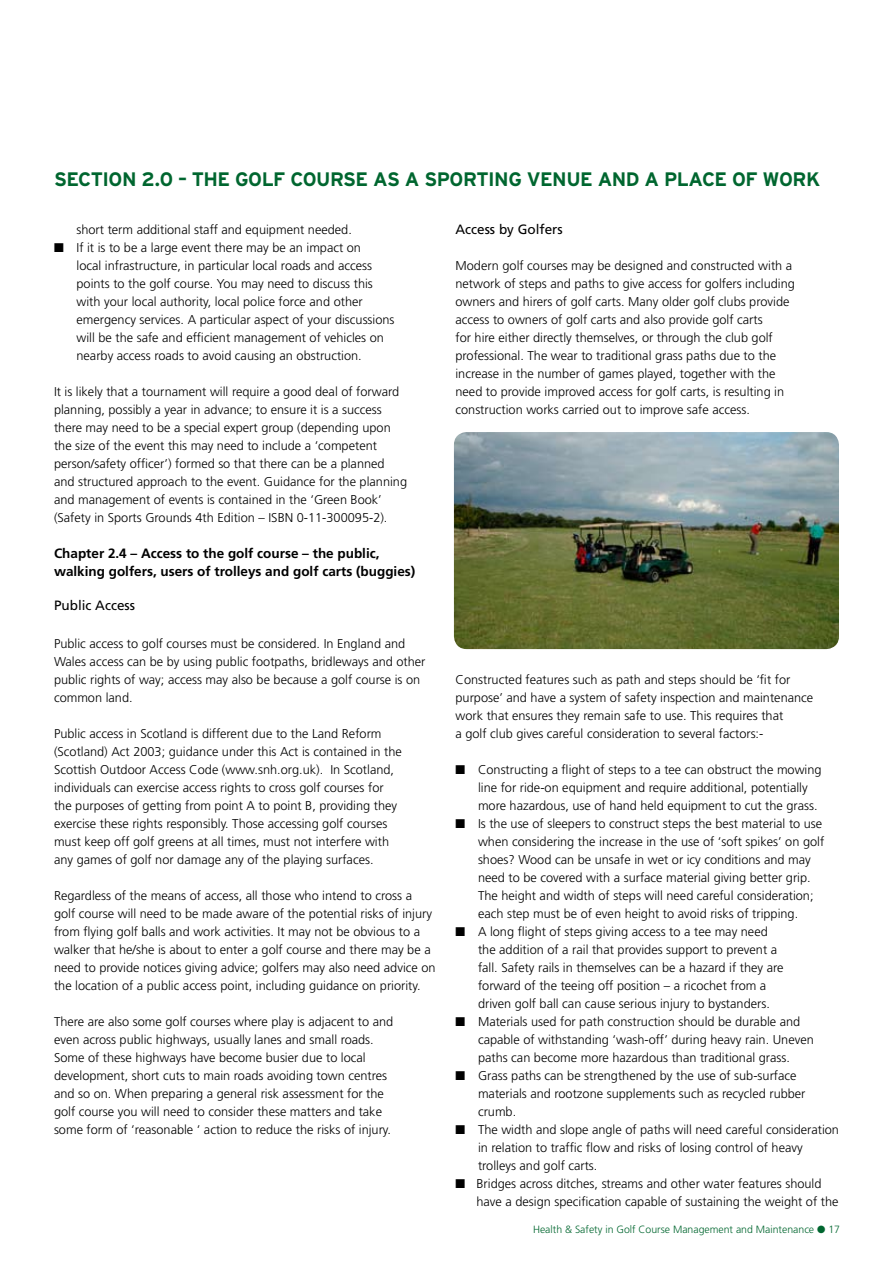
<style>
.page{position:relative;width:893px;height:1263px;background:#fff}
.page>*{position:absolute;margin:0;border:0;box-sizing:border-box;transform-origin:0 0}
.t1{font:700 19.5px "Interstate";letter-spacing:-.025em;color:#00662f}
.t2{font:700 13.5px/18px "Frutiger";color:#000}
.t3{font:13.5px "Frutiger";color:#000}
.t4{font:300 12.75px/18px "Frutiger";color:#000}
.t5{font:300 10.5px "Frutiger";color:#00662f}
</style>
<div class="page">
<img style="left:454px;top:432px;width:385px;height:217px">
<h1 class="t1" style="left:54px;top:168px;width:768px">SECTION 2.0 – THE GOLF COURSE AS A SPORTING VENUE AND A PLACE OF WORK</h1>
<p class="t4" style="left:76px;top:221px;width:277px">short term additional staff and equipment needed.</p>
<p class="t4" style="left:76px;top:239px;width:320px;text-indent:-23px">■ If it is to be a large event there may be an impact on<br>local infrastructure, in particular local roads and access points to the golf course. You may need to discuss this with your local authority, local police force and other emergency services. A particular aspect of your discussions will be the safe and efficient management of vehicles on nearby access roads to avoid causing an obstruction.</p>
<p class="t4" style="left:54px;top:383px;width:355px">It is likely that a tournament will require a good deal of forward planning, possibly a year in advance; to ensure it is a success there may need to be a special expert group (depending upon the size of the event this may need to include a ‘competent person/safety officer’) formed so that there can be a planned and structured approach to the event. Guidance for the planning and management of events is contained in the ‘Green Book’ (Safety in Sports Grounds 4th Edition – ISBN 0-11-300095-2).</p>
<p class="t2" style="left:54px;top:544px;width:363px">Chapter 2.4 – Access to the golf course – the public, walking golfers, users of trolleys and golf carts (buggies)</p>
<p class="t3" style="left:54px;top:598px;width:82px">Public Access</p>
<p class="t4" style="left:54px;top:635px;width:373px">Public access to golf courses must be considered. In England and Wales access can be by using public footpaths, bridleways and other public rights of way; access may also be because a golf course is on common land.</p>
<p class="t4" style="left:54px;top:725px;width:349px">Public access in Scotland is different due to the Land Reform (Scotland) Act 2003; guidance under this Act is contained in the Scottish Outdoor Access Code (www.snh.org.uk). In Scotland, individuals can exercise access rights to cross golf courses for the purposes of getting from point A to point B, providing they exercise these rights responsibly. Those accessing golf courses must keep off golf greens at all times, must not interfere with any games of golf nor damage any of the playing surfaces.</p>
<p class="t4" style="left:54px;top:887px;width:383px">Regardless of the means of access, all those who intend to cross a golf course will need to be made aware of the potential risks of injury from flying golf balls and work activities. It may not be obvious to a walker that he/she is about to enter a golf course and there may be a need to provide notices giving advice; golfers may also need advice on the location of a public access point, including guidance on priority.</p>
<p class="t4" style="left:54px;top:1013px;width:341px">There are also some golf courses where play is adjacent to and even across public highways, usually lanes and small roads.<br>Some of these highways have become busier due to local development, short cuts to main roads avoiding town centres and so on. When preparing a general risk assessment for the golf course you will need to consider these matters and take some form of ‘reasonable ‘ action to reduce the risks of injury.</p>
<p class="t3" style="left:455px;top:221px;width:109px">Access by Golfers</p>
<p class="t4" style="left:455px;top:257px;width:341px">Modern golf courses may be designed and constructed with a network of steps and paths to give access for golfers including owners and hirers of golf carts. Many older golf clubs provide access to owners of golf carts and also provide golf carts<br>for hire either directly themselves, or through the club golf professional. The wear to traditional grass paths due to the increase in the number of games played, together with the need to provide improved access for golf carts, is resulting in construction works carried out to improve safe access.</p>
<p class="t4" style="left:455px;top:671px;width:359px">Constructed features such as path and steps should be ‘fit for purpose’ and have a system of safety inspection and maintenance work that ensures they remain safe to use. This requires that<br>a golf club gives careful consideration to several factors:-</p>
<p class="t4" style="left:478px;top:761px;width:345px;text-indent:-23px">■ Constructing a flight of steps to a tee can obstruct the mowing line for ride-on equipment and require additional, potentially more hazardous, use of hand held equipment to cut the grass.</p>
<p class="t4" style="left:478px;top:815px;width:348px;text-indent:-23px">■ Is the use of sleepers to construct steps the best material to use when considering the increase in the use of ‘soft spikes’ on golf shoes? Wood can be unsafe in wet or icy conditions and may need to be covered with a surface material giving better grip.<br>The height and width of steps will need careful consideration; each step must be of even height to avoid risks of tripping.</p>
<p class="t4" style="left:478px;top:923px;width:307px;text-indent:-23px">■ A long flight of steps giving access to a tee may need the addition of a rail that provides support to prevent a fall. Safety rails in themselves can be a hazard if they are forward of the teeing off position – a ricochet from a driven golf ball can cause serious injury to bystanders.</p>
<p class="t4" style="left:478px;top:1013px;width:337px;text-indent:-23px">■ Materials used for path construction should be durable and capable of withstanding ‘wash-off’ during heavy rain. Uneven paths can become more hazardous than traditional grass.</p>
<p class="t4" style="left:478px;top:1067px;width:329px;text-indent:-23px">■ Grass paths can be strengthened by the use of sub-surface materials and rootzone supplements such as recycled rubber crumb.</p>
<p class="t4" style="left:478px;top:1121px;width:362px;text-indent:-23px">■ The width and slope angle of paths will need careful consideration in relation to traffic flow and risks of losing control of heavy trolleys and golf carts.</p>
<p class="t4" style="left:476px;top:1175px;width:364px;text-indent:-21px">■ Bridges across ditches, streams and other water features should have a design specification capable of sustaining the weight of the</p>
<p class="t5" style="left:533px;top:1224px;width:309px">Health &amp; Safety in Golf Course Management and Maintenance ● 17</p>
</div>
